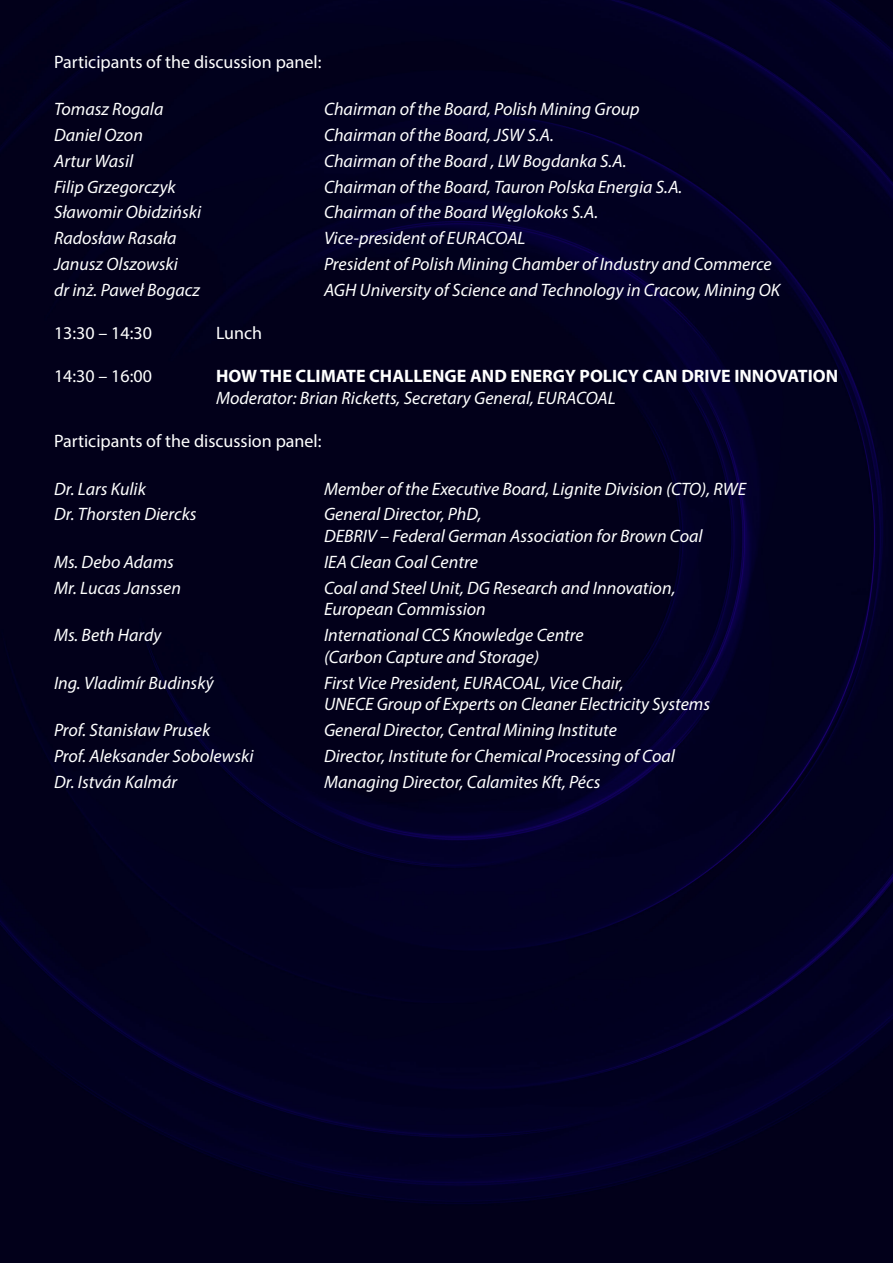
<style>
.page{position:relative;width:893px;height:1263px;background:#fff}
.page>*{position:absolute;margin:0;border:0;box-sizing:border-box;transform-origin:0 0}
.t1{font:italic 18px/21.6px "Myriad Pro";color:#fff}
.t2{font:18px "Myriad Pro";color:#fff}
.t3{font:700 18px "Myriad Pro";color:#fff}
</style>
<div class="page">
<img style="left:0;top:0;width:893px;height:1263px">
<p class="t2" style="left:54px;top:50px;width:269px">Participants of the discussion panel:</p>
<p class="t1" style="left:54px;top:98px;width:111px">Tomasz Rogala</p>
<p class="t1" style="left:324px;top:98px;width:317px">Chairman of the Board, Polish Mining Group</p>
<p class="t1" style="left:54px;top:124px;width:90px">Daniel Ozon</p>
<p class="t1" style="left:324px;top:124px;width:231px">Chairman of the Board, JSW S.A.</p>
<p class="t1" style="left:54px;top:150px;width:81px">Artur Wasil</p>
<p class="t1" style="left:324px;top:150px;width:304px">Chairman of the Board , LW Bogdanka S.A.</p>
<p class="t1" style="left:54px;top:175px;width:123px">Filip Grzegorczyk</p>
<p class="t1" style="left:324px;top:175px;width:360px">Chairman of the Board, Tauron Polska Energia S.A.</p>
<p class="t1" style="left:54px;top:201px;width:149px">Sławomir Obidziński</p>
<p class="t1" style="left:324px;top:201px;width:276px">Chairman of the Board Węglokoks S.A.</p>
<p class="t1" style="left:54px;top:227px;width:124px">Radosław Rasała</p>
<p class="t1" style="left:324px;top:227px;width:203px">Vice-president of EURACOAL</p>
<p class="t1" style="left:54px;top:253px;width:125px">Janusz Olszowski</p>
<p class="t1" style="left:324px;top:253px;width:449px">President of Polish Mining Chamber of Industry and Commerce</p>
<p class="t1" style="left:54px;top:279px;width:147px">dr inż. Paweł Bogacz</p>
<p class="t1" style="left:324px;top:279px;width:458px">AGH University of Science and Technology in Cracow, Mining OK</p>
<p class="t2" style="left:54px;top:322px;width:99px">13:30 – 14:30</p>
<p class="t2" style="left:216px;top:322px;width:48px">Lunch</p>
<p class="t2" style="left:54px;top:365px;width:99px">14:30 – 16:00</p>
<p class="t3" style="left:216px;top:364px;width:624px">HOW THE CLIMATE CHALLENGE AND ENERGY POLICY CAN DRIVE INNOVATION</p>
<p class="t1" style="left:216px;top:387px;width:401px">Moderator: Brian Ricketts, Secretary General, EURACOAL</p>
<p class="t2" style="left:54px;top:430px;width:269px">Participants of the discussion panel:</p>
<p class="t1" style="left:54px;top:477px;width:93px">Dr. Lars Kulik</p>
<p class="t1" style="left:324px;top:477px;width:424px">Member of the Executive Board, Lignite Division (CTO), RWE</p>
<p class="t1" style="left:54px;top:503px;width:144px">Dr. Thorsten Diercks</p>
<p class="t1" style="left:324px;top:503px;width:380px">General Director, PhD,<br>DEBRIV – Federal German Association for Brown Coal</p>
<p class="t1" style="left:54px;top:551px;width:121px">Ms. Debo Adams</p>
<p class="t1" style="left:324px;top:551px;width:155px">IEA Clean Coal Centre</p>
<p class="t1" style="left:54px;top:577px;width:128px">Mr. Lucas Janssen</p>
<p class="t1" style="left:324px;top:577px;width:353px">Coal and Steel Unit, DG Research and Innovation,<br>European Commission</p>
<p class="t1" style="left:54px;top:624px;width:109px">Ms. Beth Hardy</p>
<p class="t1" style="left:324px;top:624px;width:261px">International CCS Knowledge Centre (Carbon Capture and Storage)</p>
<p class="t1" style="left:54px;top:671px;width:161px">Ing. Vladimír Budinský</p>
<p class="t1" style="left:324px;top:671px;width:388px">First Vice President, EURACOAL, Vice Chair,<br>UNECE Group of Experts on Cleaner Electricity Systems</p>
<p class="t1" style="left:54px;top:719px;width:158px">Prof. Stanisław Prusek</p>
<p class="t1" style="left:324px;top:719px;width:294px">General Director, Central Mining Institute</p>
<p class="t1" style="left:54px;top:745px;width:201px">Prof. Aleksander Sobolewski</p>
<p class="t1" style="left:324px;top:745px;width:352px">Director, Institute for Chemical Processing of Coal</p>
<p class="t1" style="left:54px;top:771px;width:125px">Dr. István Kalmár</p>
<p class="t1" style="left:324px;top:771px;width:278px">Managing Director, Calamites Kft, Pécs</p>
</div>
